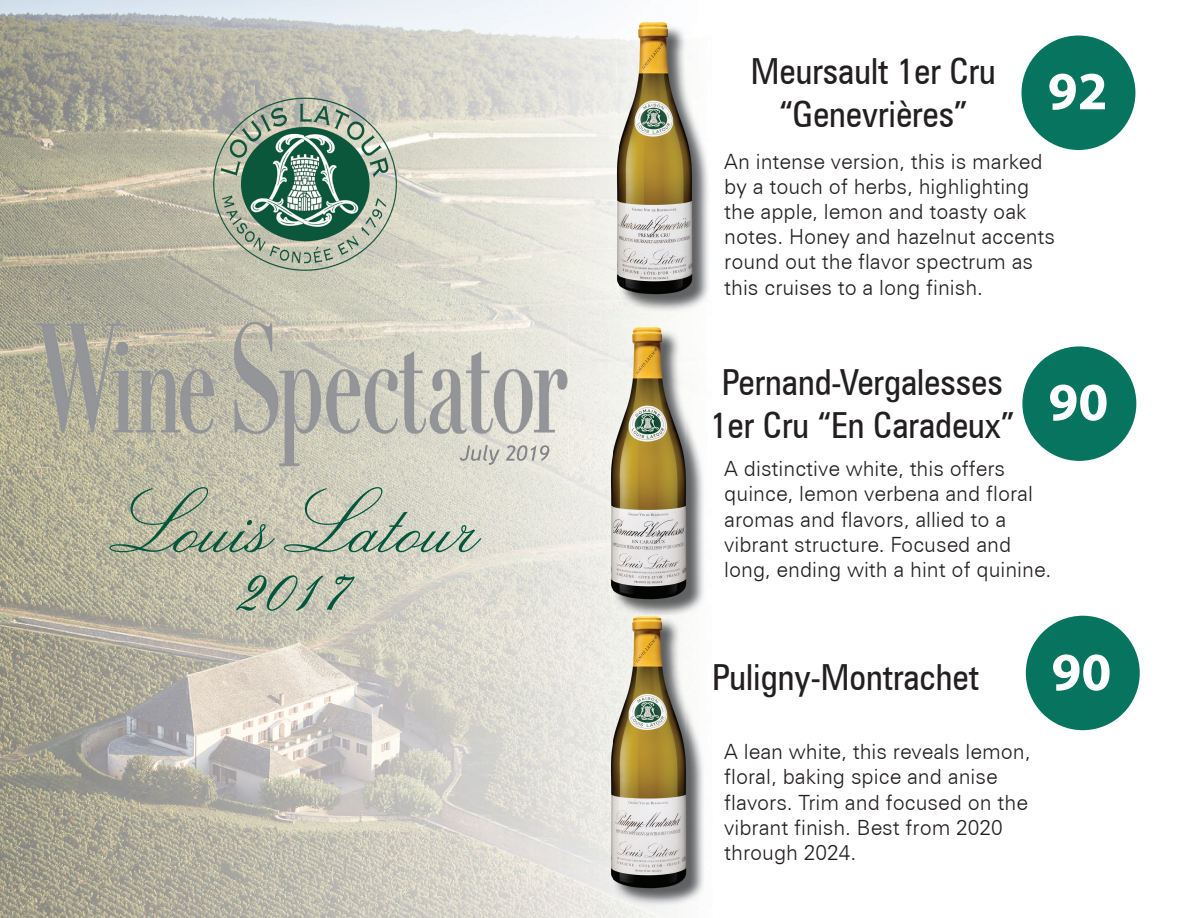
<style>
.page{position:relative;width:1188px;height:918px;background:#fff}
.page>*{position:absolute;margin:0;border:0;box-sizing:border-box;transform-origin:0 0}
.t1{font:90px "Lucia BT";color:#00573c}
.t2{font:700 54px "Myriad Pro";color:#fff}
.t3{font:condensed 36px/43.2px "Zurich BT";color:#231f20;text-align:center}
.t4{font:300 21px/25.2px "Zurich BT";color:#231f20}
</style>
<div class="page">
<img style="left:0;top:0;width:255px;height:357px">
<img style="left:255px;top:0;width:362px;height:101px">
<img style="left:358px;top:101px;width:313px;height:256px">
<img style="left:255px;top:273px;width:103px;height:48px">
<img style="left:0;top:357px;width:50px;height:561px">
<img style="left:563px;top:357px;width:50px;height:561px">
<img style="left:50px;top:468px;width:513px;height:450px">
<img style="left:619px;top:115px;width:90px;height:197px">
<img style="left:617px;top:22px;width:50px;height:272px">
<img style="left:619px;top:24px;width:73px;height:270px">
<div style="left:1022px;top:36px;width:113px;height:114px;background:#06745e;border-radius:50%"></div>
<div style="left:1022px;top:346px;width:114px;height:115px;background:#06745e;border-radius:50%"></div>
<img style="left:212px;top:96px;width:186px;height:177px">
<img style="left:34px;top:321px;width:535px;height:147px">
<img style="left:460px;top:445px;width:89px;height:20px">
<div style="left:1026px;top:616px;width:114px;height:114px;background:#06745e;border-radius:50%"></div>
<img style="left:613px;top:419px;width:91px;height:487px">
<img style="left:611px;top:327px;width:60px;height:272px">
<img style="left:613px;top:329px;width:74px;height:270px">
<img style="left:611px;top:616px;width:2px;height:272px">
<img style="left:613px;top:616px;width:74px;height:272px">
<h1 class="t1" style="left:113px;top:472px;width:368px">Louis Latour</h1>
<h1 class="t1" style="left:240px;top:530px;width:115px">2017</h1>
<h3 class="t3" style="left:751px;top:49px;width:247px">Meursault 1er Cru “Genevrières”</h3>
<h2 class="t2" style="left:1048px;top:56px;width:61px">92</h2>
<p class="t4" style="left:724px;top:148px;width:332px">An intense version, this is marked by a touch of herbs, highlighting the apple, lemon and toasty oak notes. Honey and hazelnut accents round out the flavor spectrum as this cruises to a long finish.</p>
<h3 class="t3" style="left:710px;top:360px;width:305px">Pernand-Vergalesses<br>1er Cru “En Caradeux”</h3>
<h2 class="t2" style="left:1048px;top:367px;width:61px">90</h2>
<p class="t4" style="left:724px;top:456px;width:329px">A distinctive white, this offers quince, lemon verbena and floral aromas and flavors, allied to a vibrant structure. Focused and long, ending with a hint of quinine.</p>
<h3 class="t3" style="left:712px;top:655px;width:268px">Puligny-Montrachet</h3>
<p class="t4" style="left:724px;top:739px;width:308px">A lean white, this reveals lemon, floral, baking spice and anise flavors. Trim and focused on the vibrant finish. Best from 2020 through 2024.</p>
<h2 class="t2" style="left:1051px;top:637px;width:61px">90</h2>
</div>
